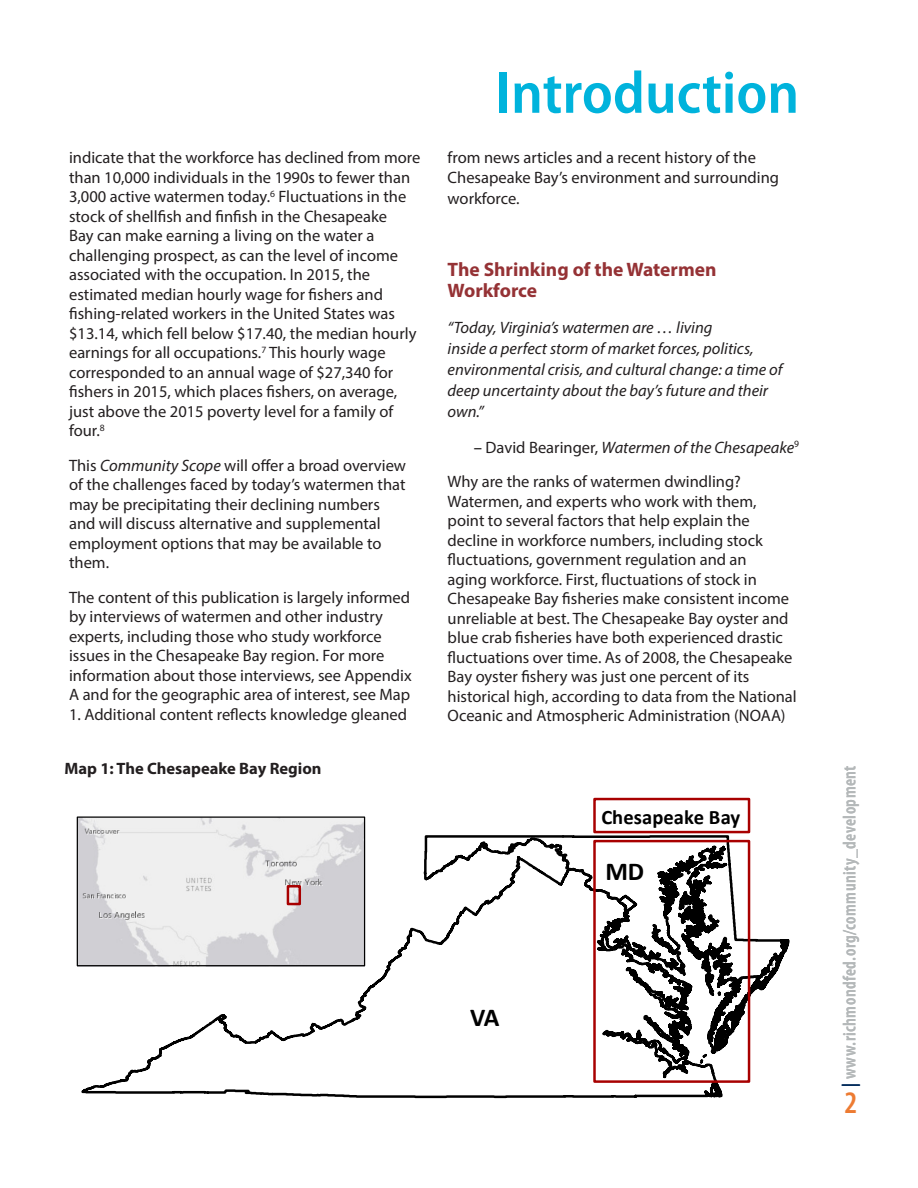
<style>
.page{position:relative;width:918px;height:1188px;background:#fff}
.page>*{position:absolute;margin:0;border:0;box-sizing:border-box;transform-origin:0 0}
.t1{font:600 semi-condensed 60px "Myriad Pro";color:#00b3dc}
.t2{font:600 condensed 31.5px "Myriad Pro";color:#ed7b32}
.t3{font:700 25.8px "Calibri";color:#000}
.t4{font:700 20.55px "Calibri";letter-spacing:.005em;color:#000}
.t5{font:700 19.5px/21px "Myriad Pro";color:#953235}
.t6{font:600 condensed 18px "Myriad Pro";letter-spacing:.025em;color:#b4b8b9}
.t7{font:16.5px/19.5px "Myriad Pro";color:#231f20}
.t8{font:italic 16.5px/21px "Myriad Pro";color:#231f20}
.t9{font:700 16.5px "Myriad Pro";color:#231f20}
.s1{font-style:italic}
.s2{font-weight:600;font-style:normal;font-stretch:condensed}
.s3{font-style:normal}
.s4{color:#002a5a}
</style>
<div class="page">
<svg style="left:80px;top:833px;width:710px;height:266px"></svg>
<img style="left:79px;top:818px;width:284px;height:146px">
<div style="left:77px;top:816px;width:288px;height:150px;border:1px solid #000"></div>
<div style="left:593px;top:840px;width:157px;height:243px;border:2px solid #a80000"></div>
<div style="left:593px;top:798px;width:157px;height:35px;border:2px solid #a80000"></div>
<div style="left:287px;top:885px;width:14px;height:20px;border:2px solid #a80000"></div>
<div style="left:393px;top:993px;width:40px;height:36px;background:#fff"></div>
<p class="t7" style="left:69px;top:147px;width:353px">indicate that the workforce has declined from more than 10,000 individuals in the 1990s to fewer than 3,000 active watermen today.<sup>6</sup> Fluctuations in the stock of shellfish and finfish in the Chesapeake<br>Bay can make earning a living on the water a challenging prospect, as can the level of income associated with the occupation. In 2015, the estimated median hourly wage for fishers and fishing-related workers in the United States was $13.14, which fell below $17.40, the median hourly earnings for all occupations.<sup>7</sup> This hourly wage corresponded to an annual wage of $27,340 for fishers in 2015, which places fishers, on average, just above the 2015 poverty level for a family of four.<sup>8</sup></p>
<p class="t7" style="left:69px;top:455px;width:339px">This <span class="s1">Community Scope</span> will offer a broad overview of the challenges faced by today’s watermen that may be precipitating their declining numbers and will discuss alternative and supplemental employment options that may be available to them.</p>
<p class="t7" style="left:69px;top:587px;width:344px">The content of this publication is largely informed by interviews of watermen and other industry experts, including those who study workforce issues in the Chesapeake Bay region. For more information about those interviews, see Appendix A and for the geographic area of interest, see Map</p>
<p class="t7" style="left:69px;top:704px;width:340px">1. Additional content reflects knowledge gleaned</p>
<p class="t9" style="left:64px;top:758px;width:259px">Map 1: The Chesapeake Bay Region</p>
<p class="t1" style="left:496px;top:60px;width:305px">Introduction</p>
<p class="t7" style="left:448px;top:147px;width:333px">from news articles and a recent history of the<br>Chesapeake Bay’s environment and surrounding</p>
<p class="t7" style="left:448px;top:188px;width:73px">workforce.</p>
<p class="t5" style="left:448px;top:258px;width:270px">The Shrinking of the Watermen<br>Workforce</p>
<p class="t8" style="left:448px;top:316px;width:336px">“Today, Virginia’s watermen are … living<br>inside a perfect storm of market forces, politics, environmental crisis, and cultural change: a time of deep uncertainty about the bay’s future and their own.”</p>
<p class="t8" style="left:474px;top:436px;width:327px"><span class="s2">–</span> <span class="s3">David Bearinger,</span> Watermen of the Chesapeake<sup>9</sup></p>
<p class="t7" style="left:448px;top:471px;width:351px">Why are the ranks of watermen dwindling?<br>Watermen, and experts who work with them, point to several factors that help explain the decline in workforce numbers, including stock fluctuations, government regulation and an<br>aging workforce. First, fluctuations of stock in Chesapeake Bay fisheries make consistent income unreliable at best. The Chesapeake Bay oyster and blue crab fisheries have both experienced drastic fluctuations over time. As of 2008, the Chesapeake Bay oyster fishery was just one percent of its historical high, according to data from the National Oceanic and Atmospheric Administration (NOAA)</p>
<p class="t4" style="left:601px;top:804px;width:141px">Chesapeake Bay</p>
<p class="t3" style="left:606px;top:855px;width:40px">MD</p>
<p class="t3" style="left:470px;top:1001px;width:31px">VA</p>
<p class="t6" style="left:840px;top:1087px;width:323px;rotate:-90deg"><span class="s4">|</span> www.richmondfed.org/community_development</p>
<p class="t2" style="left:845px;top:1086px;width:14px">2</p>
</div>
